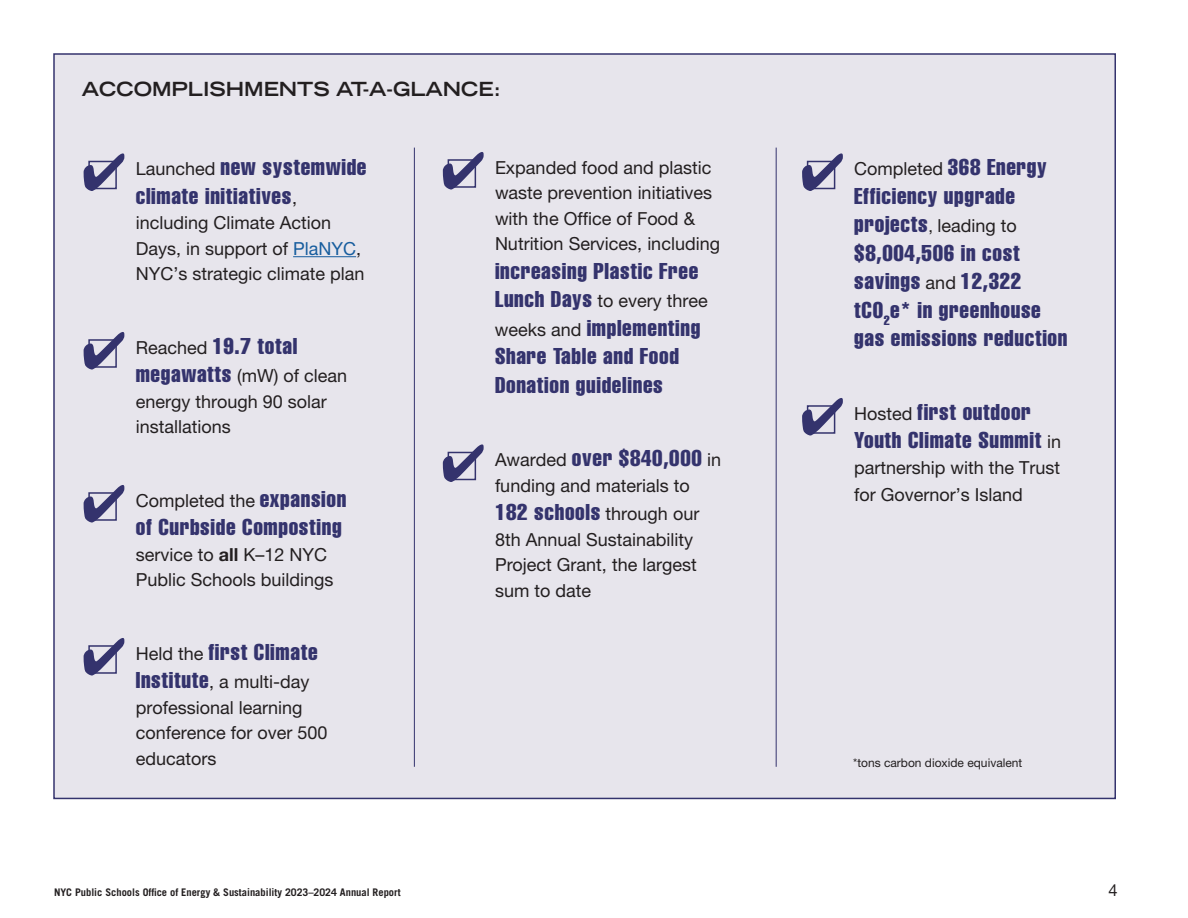
<style>
.page{position:relative;width:1188px;height:918px;background:#fff}
.page>*{position:absolute;margin:0;border:0;box-sizing:border-box;transform-origin:0 0}
.t1{font:22.5px/28.5px "Helvetica LT Std Comp";letter-spacing:.03em;color:#34336d}
.t2{font:700 expanded 19.5px "Trade Gothic LT Std";color:#231f20}
.t3{font:18px/25.5px "Helvetica Neue LT Pro";color:#231f20}
.t4{font:16.5px "Helvetica Neue LT Pro";color:#231f20}
.t5{font:12px "Helvetica Neue LT Pro";color:#231f20}
.t6{font:700 10.5px "Trade Gothic LT Std";color:#231f20}
.s1{font-family:"Helvetica Neue LT Pro";font-size:18px;color:#231f20}
.s2{color:#175d9e}
.s3{font-family:"Helvetica LT Std Comp";font-size:22.5px;color:#34336d}
.s4{font-weight:700}
.s5{font-size:16.5px}
</style>
<div class="page">
<div style="left:54px;top:54px;width:1061px;height:744px;background:#e7e5ec"></div>
<hr style="left:293px;top:256px;width:63px;height:1px;background:#175d9e">
<hr style="left:414px;top:148px;width:1px;height:619px;background:#34336d">
<hr style="left:776px;top:148px;width:1px;height:619px;background:#34336d">
<svg style="left:88px;top:160px;width:29px;height:30px"></svg>
<svg style="left:88px;top:339px;width:29px;height:29px"></svg>
<svg style="left:88px;top:492px;width:29px;height:29px"></svg>
<svg style="left:88px;top:645px;width:29px;height:29px"></svg>
<svg style="left:447px;top:159px;width:30px;height:29px"></svg>
<svg style="left:447px;top:451px;width:30px;height:30px"></svg>
<svg style="left:806px;top:160px;width:30px;height:30px"></svg>
<svg style="left:806px;top:405px;width:30px;height:29px"></svg>
<h3 class="t2" style="left:82px;top:76px;width:421px">ACCOMPLISHMENTS AT-A-GLANCE:</h3>
<p class="t1" style="left:136px;top:153px;width:232px"><span class="s1">Launched</span> new systemwide climate initiatives<span class="s1">,</span></p>
<p class="t3" style="left:136px;top:210px;width:230px">including Climate Action<br>Days, in support of <span class="s2">PlaNYC</span>,<br>NYC’s strategic climate plan</p>
<p class="t1" style="left:136px;top:331px;width:163px"><span class="s1">Reached</span> 19.7 total</p>
<p class="t3" style="left:136px;top:363px;width:213px"><span class="s3">megawatts</span> (mW) of clean energy through 90 solar installations</p>
<p class="t3" style="left:136px;top:488px;width:212px">Completed the <span class="s3">expansion</span></p>
<p class="t1" style="left:136px;top:513px;width:207px">of Curbside Composting</p>
<p class="t3" style="left:136px;top:542px;width:199px">service to <span class="s4">all</span> K–12 NYC<br>Public Schools buildings</p>
<p class="t1" style="left:136px;top:637px;width:183px"><span class="s1">Held the</span> first Climate</p>
<p class="t3" style="left:136px;top:669px;width:193px"><span class="s3">Institute</span>, a multi-day professional learning conference for over 500 educators</p>
<p class="t3" style="left:495px;top:155px;width:227px">Expanded food and plastic waste prevention initiatives with the Office of Food &amp;<br>Nutrition Services, including</p>
<p class="t1" style="left:495px;top:256px;width:205px">increasing Plastic Free</p>
<p class="t3" style="left:495px;top:288px;width:214px"><span class="s3">Lunch Days</span> to every three</p>
<p class="t1" style="left:495px;top:313px;width:207px"><span class="s1">weeks and</span> implementing<br>Share Table and Food<br>Donation guidelines</p>
<p class="t1" style="left:495px;top:444px;width:228px"><span class="s1">Awarded</span> over $840,000 <span class="s1">in</span></p>
<p class="t3" style="left:495px;top:473px;width:196px">funding and materials to</p>
<p class="t1" style="left:495px;top:498px;width:206px">182 schools <span class="s1">through our</span></p>
<p class="t3" style="left:495px;top:527px;width:203px">8th Annual Sustainability<br>Project Grant, the largest sum to date</p>
<p class="t3" style="left:854px;top:156px;width:194px">Completed <span class="s3">368 Energy</span></p>
<p class="t1" style="left:854px;top:181px;width:162px">Efficiency upgrade</p>
<p class="t3" style="left:854px;top:213px;width:164px"><span class="s3">projects</span><span class="s5">,</span> leading to</p>
<p class="t1" style="left:854px;top:238px;width:215px">$8,004,506 in cost savings <span class="s1">and</span> 12,322 tCO<sub>2</sub>e* in greenhouse gas emissions reduction</p>
<p class="t1" style="left:854px;top:397px;width:208px"><span class="s1">Hosted</span> first outdoor<br>Youth Climate Summit <span class="s1">in</span></p>
<p class="t3" style="left:854px;top:454px;width:208px;line-height:27px">partnership with the Trust for Governor’s Island</p>
<p class="t5" style="left:853px;top:755px;width:171px">*tons carbon dioxide equivalent</p>
<p class="t6" style="left:54px;top:886px;width:348px">NYC Public Schools Office of Energy &amp; Sustainability 2023–2024 Annual Report</p>
<p class="t4" style="left:1109px;top:880px;width:11px">4</p>
</div>
